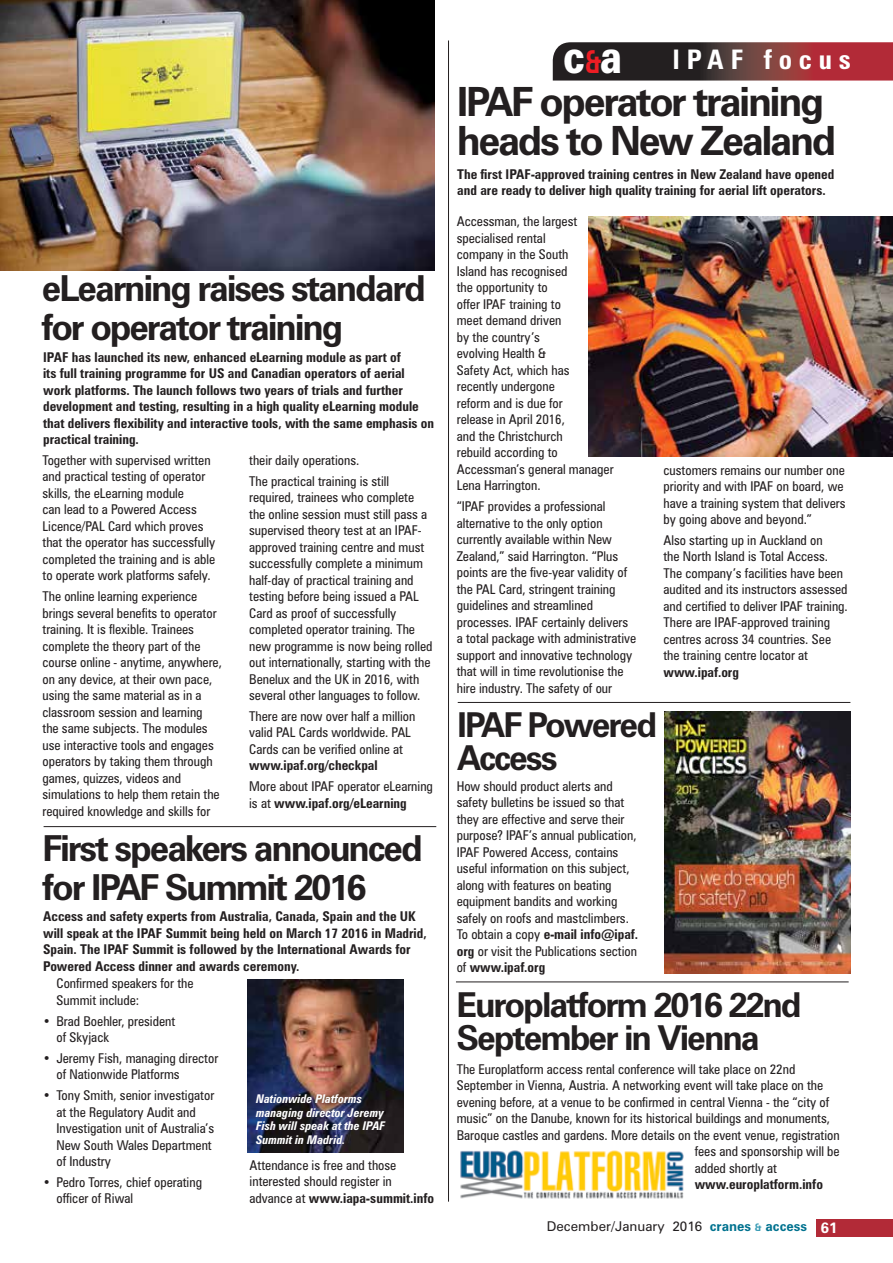
<style>
.page{position:relative;width:893px;height:1263px;background:#fff}
.page>*{position:absolute;margin:0;border:0;box-sizing:border-box;transform-origin:0 0}
.t1{font:700 40.35px/39px "Zurich BT";letter-spacing:-.06em;color:#231f20}
.t2{font:700 35.85px/39px "Zurich BT";letter-spacing:-.06em;color:#231f20}
.t3{font:700 34.35px/33px "Zurich BT";letter-spacing:-.06em;color:#231f20}
.t4{font:700 condensed 27px "Zurich BT";letter-spacing:.25em;color:#fff}
.t5{font:condensed 13.5px/16.5px "Zurich BT";color:#231f20}
.t6{font:700 condensed 13.5px/16.5px "Zurich BT";color:#231f20}
.t7{font:13.5px "Zurich BT";color:#231f20}
.t8{font:italic 700 condensed 12px/13.5px "Zurich BT";color:#fff}
.s1{font-weight:700}
.s2{font-weight:900;font-stretch:normal;font-size:45.9px}
.s3{font-stretch:normal;font-size:31.65px;color:#ed1d24}
.s4{font-weight:700;color:#00728f}
.s5{font-weight:700;font-size:10.5px;color:#3c9db6}
.s6{font-weight:700;font-size:15px;color:#fff}
</style>
<div class="page">
<img style="left:665px;top:711px;width:185px;height:262px">
<svg style="left:553px;top:42px;width:340px;height:39px;background:#623133"></svg>
<hr style="left:458px;top:702px;width:392px;height:1px;background:#231f20">
<hr style="left:448px;top:40px;width:1px;height:1161px;background:#231f20">
<img style="left:1px;top:0;width:434px;height:270px">
<img style="left:589px;top:216px;width:304px;height:240px">
<hr style="left:44px;top:826px;width:392px;height:1px;background:#231f20">
<img style="left:248px;top:980px;width:155px;height:172px">
<hr style="left:456px;top:981px;width:393px;height:1px;background:#231f20">
<img style="left:460px;top:1150px;width:224px;height:49px">
<div style="left:816px;top:1220px;width:77px;height:17px;background:#b22a37"></div>
<h2 class="t2" style="left:42px;top:269px;width:385px">eLearning raises standard for operator training</h2>
<p class="t6" style="left:43px;top:349px;width:393px">IPAF has launched its new, enhanced eLearning module as part of<br>its full training programme for US and Canadian operators of aerial work platforms. The launch follows two years of trials and further development and testing, resulting in a high quality eLearning module that delivers flexibility and interactive tools, with the same emphasis on practical training.</p>
<p class="t5" style="left:42px;top:452px;width:174px">Together with supervised written and practical testing of operator skills, the eLearning module<br>can lead to a Powered Access<br>Licence/PAL Card which proves that the operator has successfully completed the training and is able to operate work platforms safely.</p>
<p class="t5" style="left:42px;top:588px;width:181px">The online learning experience brings several benefits to operator training. It is flexible. Trainees complete the theory part of the course online - anytime, anywhere, on any device, at their own pace, using the same material as in a classroom session and learning the same subjects. The modules use interactive tools and engages operators by taking them through games, quizzes, videos and simulations to help them retain the required knowledge and skills for</p>
<p class="t5" style="left:249px;top:450px;width:142px;line-height:20.7px">their daily operations.<br>The practical training is still</p>
<p class="t5" style="left:249px;top:489px;width:185px">required, trainees who complete the online session must still pass a supervised theory test at an IPAF&shy;approved training centre and must successfully complete a minimum half-day of practical training and testing before being issued a PAL Card as proof of successfully completed operator training. The new programme is now being rolled out internationally, starting with the Benelux and the UK in 2016, with several other languages to follow.</p>
<p class="t5" style="left:249px;top:708px;width:168px">There are now over half a million valid PAL Cards worldwide. PAL<br>Cards can be verified online at</p>
<p class="t6" style="left:249px;top:757px;width:130px">www.ipaf.org/checkpal</p>
<p class="t5" style="left:249px;top:778px;width:185px">More about IPAF operator eLearning is at <span class="s1">www.ipaf.org/eLearning</span></p>
<h2 class="t2" style="left:43px;top:829px;width:382px">First speakers announced for IPAF Summit 2016</h2>
<p class="t6" style="left:43px;top:908px;width:385px">Access and safety experts from Australia, Canada, Spain and the UK will speak at the IPAF Summit being held on March 17 2016 in Madrid, Spain. The IPAF Summit is followed by the International Awards for Powered Access dinner and awards ceremony.</p>
<p class="t5" style="left:56px;top:975px;width:139px">Confirmed speakers for the<br>Summit include:</p>
<p class="t5" style="left:56px;top:1012px;width:120px;text-indent:-14px">• Brad Boehler, president of Skyjack</p>
<p class="t5" style="left:56px;top:1050px;width:163px;text-indent:-14px">• Jeremy Fish, managing director of Nationwide Platforms</p>
<p class="t5" style="left:56px;top:1087px;width:159px;text-indent:-14px">• Tony Smith, senior investigator at the Regulatory Audit and<br>Investigation unit of Australia’s<br>New South Wales Department of Industry</p>
<p class="t5" style="left:56px;top:1174px;width:147px;text-indent:-14px">• Pedro Torres, chief operating officer of Riwal</p>
<p class="t8" style="left:256px;top:1092px;width:131px">Nationwide Platforms managing director Jeremy<br>Fish will speak at the IPAF<br>Summit in Madrid.</p>
<p class="t5" style="left:250px;top:1157px;width:186px">Attendance is free and those interested should register in advance at <span class="s1">www.iapa-summit.info</span></p>
<h3 class="t4" style="left:563px;top:43px;width:289px"><span class="s2">c</span><span class="s3">&amp;</span><span class="s2">a</span> IPAF focus</h3>
<h1 class="t1" style="left:457px;top:82px;width:381px">IPAF operator training heads to New Zealand</h1>
<p class="t6" style="left:457px;top:166px;width:378px">The first IPAF-approved training centres in New Zealand have opened and are ready to deliver high quality training for aerial lift operators.</p>
<p class="t5" style="left:457px;top:213px;width:158px">Accessman, the largest specialised rental<br>company in the South<br>Island has recognised<br>the opportunity to<br>offer IPAF training to<br>meet demand driven<br>by the country’s<br>evolving Health &amp;<br>Safety Act, which has recently undergone<br>reform and is due for<br>release in April 2016,<br>and the Christchurch<br>rebuild according to<br>Accessman’s general manager<br>Lena Harrington.</p>
<p class="t5" style="left:457px;top:498px;width:181px">“IPAF provides a professional alternative to the only option currently available within New Zealand,” said Harrington. “Plus points are the five-year validity of the PAL Card, stringent training guidelines and streamlined processes. IPAF certainly delivers a total package with administrative support and innovative technology that will in time revolutionise the hire industry. The safety of our</p>
<p class="t5" style="left:663px;top:461px;width:184px">customers remains our number one priority and with IPAF on board, we have a training system that delivers by going above and beyond.”</p>
<p class="t5" style="left:663px;top:532px;width:186px">Also starting up in Auckland on<br>the North Island is Total Access.<br>The company’s facilities have been audited and its instructors assessed and certified to deliver IPAF training.<br>There are IPAF-approved training centres across 34 countries. See the training centre locator at</p>
<p class="t6" style="left:663px;top:664px;width:77px">www.ipaf.org</p>
<h3 class="t3" style="left:457px;top:708px;width:202px">IPAF Powered<br>Access</h3>
<p class="t5" style="left:457px;top:777px;width:183px">How should product alerts and safety bulletins be issued so that they are effective and serve their purpose? IPAF’s annual publication,<br>IPAF Powered Access, contains useful information on this subject, along with features on beating equipment bandits and working safely on roofs and mastclimbers.<br>To obtain a copy <span class="s1">e-mail info@ipaf. org</span> or visit the Publications section of <span class="s1">www.ipaf.org</span></p>
<h3 class="t3" style="left:456px;top:988px;width:347px">Europlatform 2016 22nd<br>September in Vienna</h3>
<p class="t5" style="left:457px;top:1060px;width:340px">The Europlatform access rental conference will take place on 22nd</p>
<p class="t5" style="left:457px;top:1077px;width:368px">September in Vienna, Austria. A networking event will take place on the</p>
<p class="t5" style="left:457px;top:1093px;width:374px">evening before, at a venue to be confirmed in central Vienna - the “city of</p>
<p class="t5" style="left:457px;top:1110px;width:375px">music” on the Danube, known for its historical buildings and monuments,</p>
<p class="t5" style="left:457px;top:1126px;width:385px">Baroque castles and gardens. More details on the event venue, registration</p>
<p class="t5" style="left:695px;top:1143px;width:146px">fees and sponsorship will be</p>
<p class="t5" style="left:695px;top:1159px;width:84px">added shortly at</p>
<p class="t6" style="left:695px;top:1176px;width:130px">www.europlatform.info</p>
<p class="t7" style="left:547px;top:1218px;width:292px">December/January 2016 <span class="s4">cranes</span> <span class="s5">&amp;</span> <span class="s4">access</span> <span class="s6">61</span></p>
</div>
